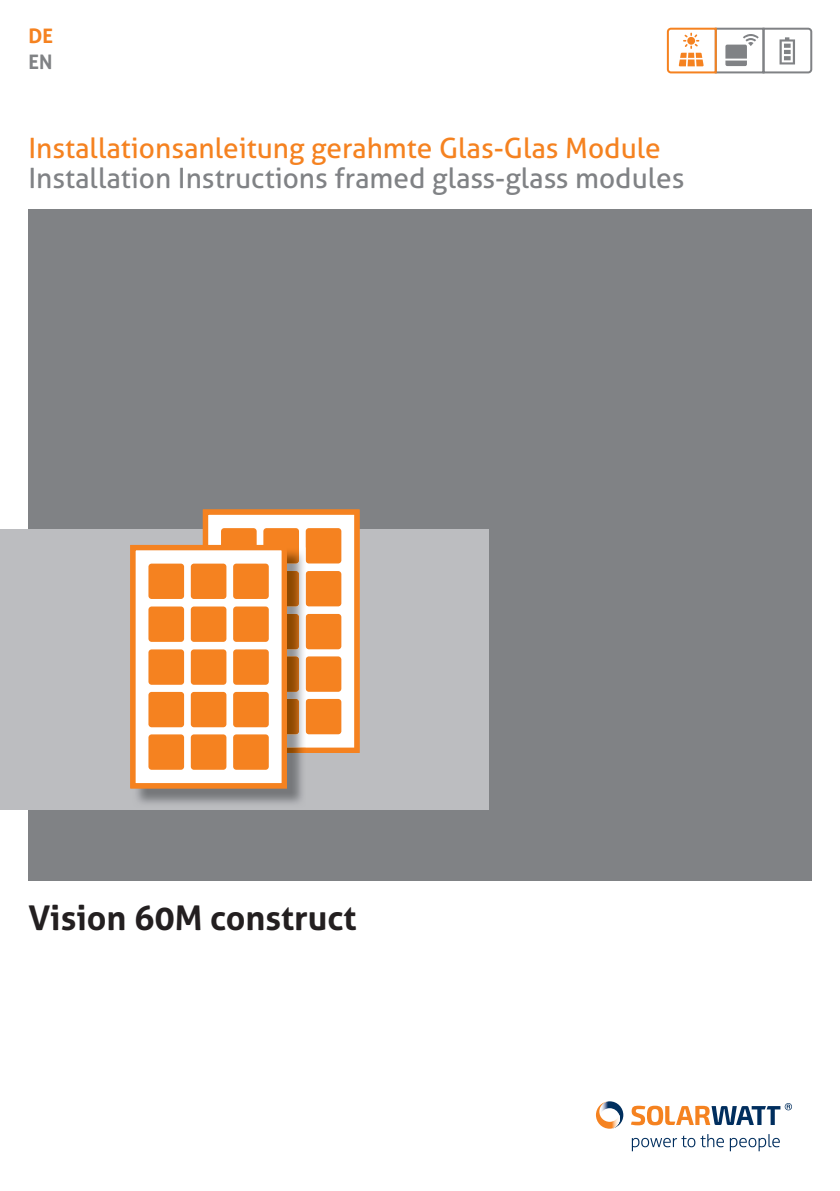
<style>
.page{position:relative;width:840px;height:1191px;background:#fff}
.page>*{position:absolute;margin:0;border:0;box-sizing:border-box;transform-origin:0 0}
.t1{font:700 34px "Aller";color:#231f20}
.t2{font:28px "Aller";color:#808285}
.t3{font:28px "Aller";color:#f58220}
.t4{font:700 20px "Aller";color:#f58220}
.t5{font:700 20px "Aller";color:#808285}
</style>
<div class="page">
<div style="left:28px;top:209px;width:783px;height:672px;background:#808285"></div>
<div style="left:0;top:529px;width:488px;height:280px;background:#bcbdc0"></div>
<svg style="left:631px;top:1103px;width:160px;height:22px"></svg>
<svg style="left:631px;top:1134px;width:148px;height:17px"></svg>
<svg style="left:619px;top:1105px;width:4px;height:20px"></svg>
<img style="left:596px;top:1101px;width:23px;height:27px">
<img style="left:133px;top:753px;width:170px;height:51px">
<svg style="left:203px;top:509px;width:156px;height:244px"></svg>
<img style="left:287px;top:614px;width:12px;height:35px">
<img style="left:287px;top:571px;width:12px;height:35px">
<img style="left:287px;top:547px;width:12px;height:16px">
<img style="left:305px;top:659px;width:1px;height:30px">
<img style="left:287px;top:656px;width:12px;height:36px">
<img style="left:305px;top:701px;width:1px;height:31px">
<img style="left:287px;top:699px;width:12px;height:35px">
<div style="left:130px;top:545px;width:157px;height:243px;background:#fff;border:5px solid #f58220"></div>
<div style="left:233px;top:649px;width:35px;height:36px;background:#f58220;border-radius:3px"></div>
<div style="left:233px;top:606px;width:35px;height:36px;background:#f58220;border-radius:3px"></div>
<div style="left:233px;top:563px;width:35px;height:36px;background:#f58220;border-radius:3px"></div>
<div style="left:191px;top:649px;width:35px;height:36px;background:#f58220;border-radius:3px"></div>
<div style="left:191px;top:606px;width:35px;height:36px;background:#f58220;border-radius:3px"></div>
<div style="left:191px;top:563px;width:35px;height:36px;background:#f58220;border-radius:3px"></div>
<div style="left:148px;top:649px;width:36px;height:36px;background:#f58220;border-radius:3px"></div>
<div style="left:148px;top:606px;width:36px;height:36px;background:#f58220;border-radius:3px"></div>
<div style="left:233px;top:692px;width:35px;height:35px;background:#f58220;border-radius:3px"></div>
<div style="left:191px;top:692px;width:35px;height:35px;background:#f58220;border-radius:3px"></div>
<div style="left:148px;top:692px;width:36px;height:35px;background:#f58220;border-radius:3px"></div>
<div style="left:233px;top:734px;width:35px;height:35px;background:#f58220;border-radius:3px"></div>
<div style="left:191px;top:734px;width:35px;height:35px;background:#f58220;border-radius:3px"></div>
<div style="left:148px;top:734px;width:36px;height:35px;background:#f58220;border-radius:3px"></div>
<div style="left:148px;top:563px;width:36px;height:36px;background:#f58220;border-radius:3px"></div>
<div style="left:714px;top:28px;width:50px;height:45px;border:2px solid #808285"></div>
<svg style="left:725px;top:27px;width:87px;height:47px"></svg>
<svg style="left:666px;top:27px;width:51px;height:47px"></svg>
<p class="t4" style="left:28px;top:24px;width:26px">DE</p>
<p class="t5" style="left:28px;top:50px;width:25px">EN</p>
<p class="t3" style="left:28px;top:131px;width:633px">Installationsanleitung gerahmte Glas-Glas Module</p>
<p class="t2" style="left:28px;top:161px;width:657px">Installation Instructions framed glass-glass modules</p>
<p class="t1" style="left:28px;top:897px;width:329px">Vision 60M construct</p>
</div>
